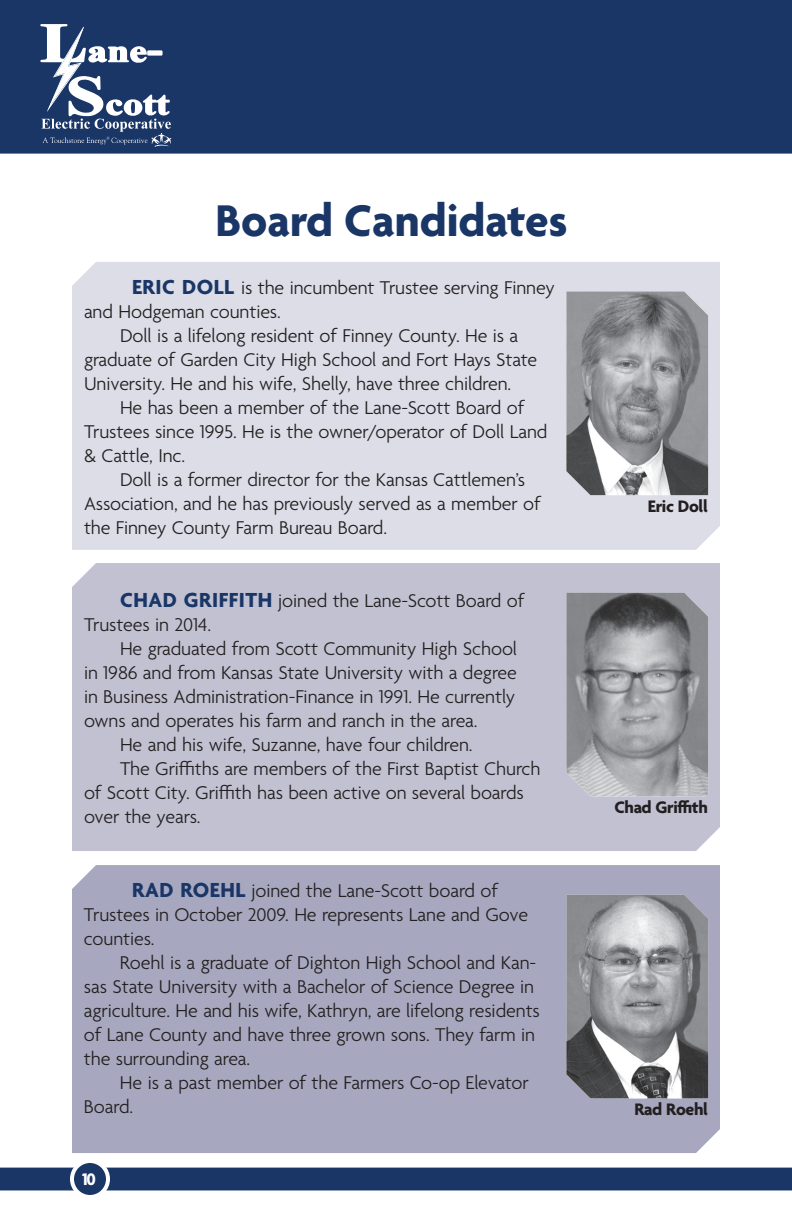
<style>
.page{position:relative;width:792px;height:1224px;background:#fff}
.page>*{position:absolute;margin:0;border:0;box-sizing:border-box;transform-origin:0 0}
.t1{font:700 48px "Agenda";color:#193667}
.t2{font:300 20px/24px "Agenda";letter-spacing:-.005em;color:#231f20}
.t3{font:700 18px "Agenda";letter-spacing:-.02em;color:#231f20}
.t4{font:700 18px "Agenda";color:#fff}
.s1{font-weight:700;font-size:22px;color:#193667}
</style>
<div class="page">
<div style="left:0;top:1168px;width:792px;height:22px;background:#193667"></div>
<div style="left:0;top:0;width:792px;height:154px;background:#193667"></div>
<div style="left:72px;top:1161px;width:36px;height:36px;background:#193667;border-radius:50%"></div>
<div style="left:70px;top:1159px;width:40px;height:40px;border:4px solid #fff;border-radius:50%"></div>
<svg style="left:40px;top:24px;width:131px;height:123px"></svg>
<div style="left:72px;top:262px;width:648px;height:288px;background:#dcdde7"></div>
<img style="left:566px;top:291px;width:142px;height:204px">
<div style="left:72px;top:563px;width:648px;height:288px;background:#c1c1d2"></div>
<img style="left:566px;top:593px;width:142px;height:203px">
<div style="left:72px;top:865px;width:648px;height:288px;background:#a7a8bf"></div>
<img style="left:566px;top:895px;width:142px;height:203px">
<h1 class="t1" style="left:215px;top:194px;width:354px">Board Candidates</h1>
<p class="t2" style="left:132px;top:277px;width:424px"><span class="s1">ERIC DOLL</span> is the incumbent Trustee serving Finney</p>
<p class="t2" style="left:84px;top:301px;width:198px">and Hodgeman counties.</p>
<p class="t2" style="left:120px;top:325px;width:400px">Doll is a lifelong resident of Finney County. He is a</p>
<p class="t2" style="left:84px;top:349px;width:455px">graduate of Garden City High School and Fort Hays State</p>
<p class="t2" style="left:84px;top:373px;width:429px">University. He and his wife, Shelly, have three children.</p>
<p class="t2" style="left:120px;top:397px;width:406px">He has been a member of the Lane-Scott Board of</p>
<p class="t2" style="left:84px;top:421px;width:465px">Trustees since 1995. He is the owner/operator of Doll Land</p>
<p class="t2" style="left:84px;top:445px;width:103px">&amp; Cattle, Inc.</p>
<p class="t2" style="left:120px;top:469px;width:407px">Doll is a former director for the Kansas Cattlemen’s</p>
<p class="t2" style="left:84px;top:493px;width:458px">Association, and he has previously served as a member of</p>
<p class="t2" style="left:84px;top:517px;width:305px">the Finney County Farm Bureau Board.</p>
<p class="t2" style="left:84px;top:590px;width:442px;text-indent:36px"><span class="s1">CHAD GRIFFITH</span> joined the Lane-Scott Board of<br>Trustees in 2014.</p>
<p class="t2" style="left:120px;top:638px;width:399px">He graduated from Scott Community High School</p>
<p class="t2" style="left:84px;top:662px;width:434px">in 1986 and from Kansas State University with a degree</p>
<p class="t2" style="left:84px;top:686px;width:433px">in Business Administration-Finance in 1991. He currently</p>
<p class="t2" style="left:84px;top:710px;width:395px">owns and operates his farm and ranch in the area.</p>
<p class="t2" style="left:120px;top:734px;width:354px">He and his wife, Suzanne, have four children.</p>
<p class="t2" style="left:120px;top:758px;width:422px">The Griffiths are members of the First Baptist Church</p>
<p class="t2" style="left:84px;top:782px;width:441px">of Scott City. Griffith has been active on several boards</p>
<p class="t2" style="left:84px;top:806px;width:118px">over the years.</p>
<p class="t2" style="left:84px;top:880px;width:446px;text-indent:48px"><span class="s1">RAD ROEHL</span> joined the Lane-Scott board of<br>Trustees in October 2009. He represents Lane and Gove counties.</p>
<p class="t2" style="left:84px;top:952px;width:457px;text-indent:36px">Roehl is a graduate of Dighton High School and Kan&shy;sas State University with a Bachelor of Science Degree in agriculture. He and his wife, Kathryn, are lifelong residents of Lane County and have three grown sons. They farm in the surrounding area.</p>
<p class="t2" style="left:84px;top:1072px;width:446px;text-indent:36px">He is a past member of the Farmers Co-op Elevator<br>Board.</p>
<p class="t4" style="left:82px;top:1170px;width:16px">10</p>
<p class="t3" style="left:648px;top:497px;width:62px">Eric Doll</p>
<p class="t3" style="left:614px;top:798px;width:95px">Chad Griffith</p>
<p class="t3" style="left:634px;top:1100px;width:75px">Rad Roehl</p>
</div>
